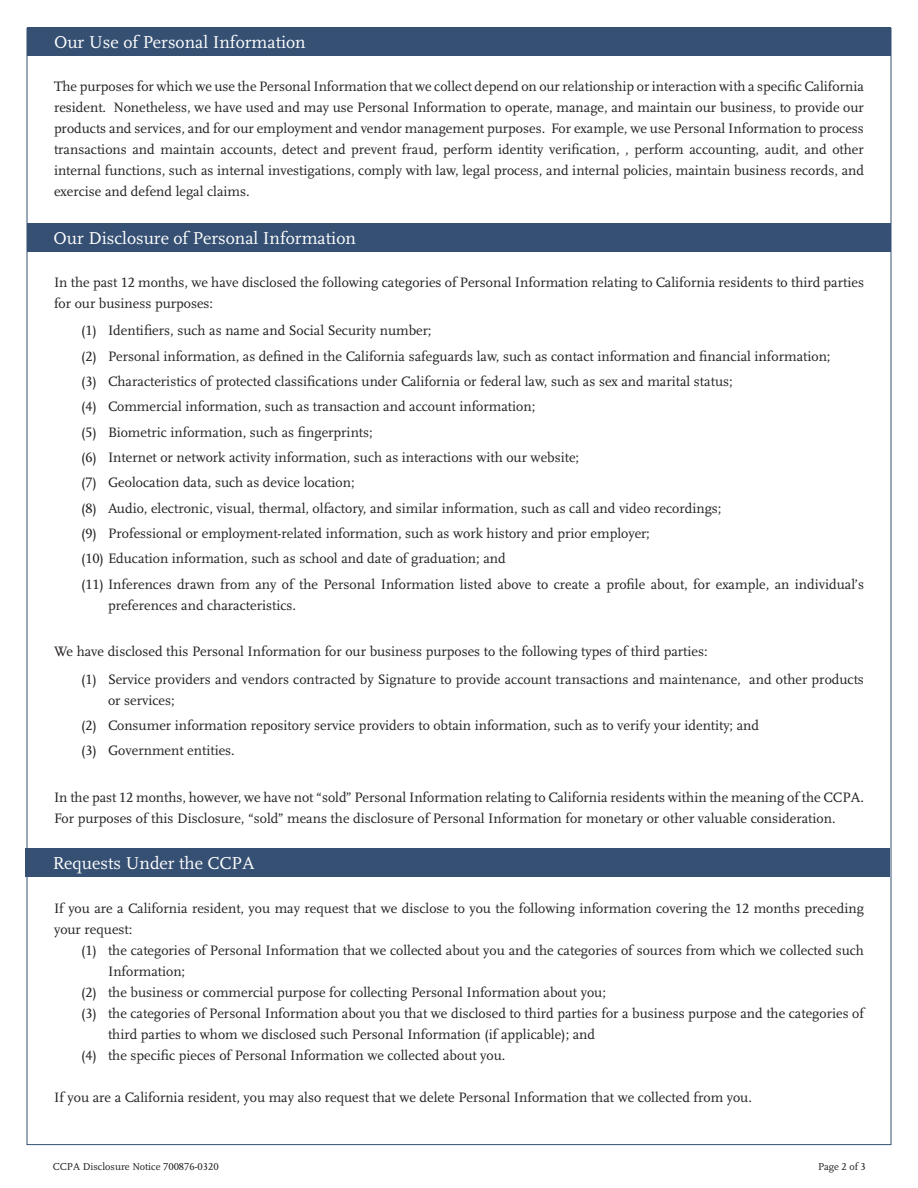
<style>
.page{position:relative;width:918px;height:1188px;background:#fff}
.page>*{position:absolute;margin:0;border:0;box-sizing:border-box;transform-origin:0 0}
.t1{font:18px "Scala LF";color:#fff}
.t2{font:14.25px/25.3px "Scala LF";color:#231f20}
.t3{font:10.5px "Scala LF";color:#231f20}
</style>
<div class="page">
<div style="left:27px;top:27px;width:864px;height:29px;background:#355073"></div>
<div style="left:27px;top:223px;width:864px;height:28px;background:#355073"></div>
<div style="left:26px;top:848px;width:864px;height:28px;background:#355073"></div>
<p class="t1" style="left:54px;top:31px;width:253px">Our Use of Personal Information</p>
<p class="t2" style="left:54px;top:76px;width:812px;line-height:21px;text-align:justify">The purposes for which we use the Personal Information that we collect depend on our relationship or interaction with a specific California resident. Nonetheless, we have used and may use Personal Information to operate, manage, and maintain our business, to provide our products and services, and for our employment and vendor management purposes. For example, we use Personal Information to process transactions and maintain accounts, detect and prevent fraud, perform identity verification, , perform accounting, audit, and other internal functions, such as internal investigations, comply with law, legal process, and internal policies, maintain business records, and exercise and defend legal claims.</p>
<p class="t1" style="left:54px;top:227px;width:304px">Our Disclosure of Personal Information</p>
<p class="t2" style="left:54px;top:271px;width:812px;line-height:21px">In the past 12 months, we have disclosed the following categories of Personal Information relating to California residents to third parties for our business purposes:</p>
<p class="t2" style="left:81px;top:318px;width:785px">(1) Identifiers, such as name and Social Security number;<br>(2) Personal information, as defined in the California safeguards law, such as contact information and financial information;<br>(3) Characteristics of protected classifications under California or federal law, such as sex and marital status;<br>(4) Commercial information, such as transaction and account information;<br>(5) Biometric information, such as fingerprints;<br>(6) Internet or network activity information, such as interactions with our website;<br>(7) Geolocation data, such as device location;<br>(8) Audio, electronic, visual, thermal, olfactory, and similar information, such as call and video recordings;<br>(9) Professional or employment-related information, such as work history and prior employer;<br>(10) Education information, such as school and date of graduation; and<br>(11) Inferences drawn from any of the Personal Information listed above to create a profile about, for example, an individual’s</p>
<p class="t2" style="left:108px;top:592px;width:190px">preferences and characteristics.</p>
<p class="t2" style="left:81px;top:637px;width:784px;line-height:27.8px;text-indent:-27px">We have disclosed this Personal Information for our business purposes to the following types of third parties:<br>(1) Service providers and vendors contracted by Signature to provide account transactions and maintenance, and other products</p>
<p class="t2" style="left:81px;top:687px;width:680px;text-indent:27px">or services;<br>(2) Consumer information repository service providers to obtain information, such as to verify your identity; and (3) Government entities.</p>
<p class="t2" style="left:54px;top:786px;width:812px;line-height:21px">In the past 12 months, however, we have not “sold” Personal Information relating to California residents within the meaning of the CCPA.<br>For purposes of this Disclosure, “sold” means the disclosure of Personal Information for monetary or other valuable consideration.</p>
<p class="t1" style="left:53px;top:852px;width:203px">Requests Under the CCPA</p>
<p class="t2" style="left:54px;top:898px;width:811px;line-height:21px">If you are a California resident, you may request that we disclose to you the following information covering the 12 months preceding your request:</p>
<p class="t2" style="left:81px;top:938px;width:785px">(1) the categories of Personal Information that we collected about you and the categories of sources from which we collected such</p>
<p class="t2" style="left:108px;top:959px;width:79px">Information;</p>
<p class="t2" style="left:81px;top:980px;width:526px">(2) the business or commercial purpose for collecting Personal Information about you;</p>
<p class="t2" style="left:81px;top:1001px;width:785px">(3) the categories of Personal Information about you that we disclosed to third parties for a business purpose and the categories of</p>
<p class="t2" style="left:108px;top:1022px;width:489px">third parties to whom we disclosed such Personal Information (if applicable); and</p>
<p class="t2" style="left:81px;top:1043px;width:426px">(4) the specific pieces of Personal Information we collected about you.</p>
<p class="t2" style="left:54px;top:1085px;width:699px">If you are a California resident, you may also request that we delete Personal Information that we collected from you.</p>
<p class="t3" style="left:53px;top:1160px;width:167px">CCPA Disclosure Notice 700876-0320</p>
<p class="t3" style="left:818px;top:1160px;width:49px">Page 2 of 3</p>
</div>
